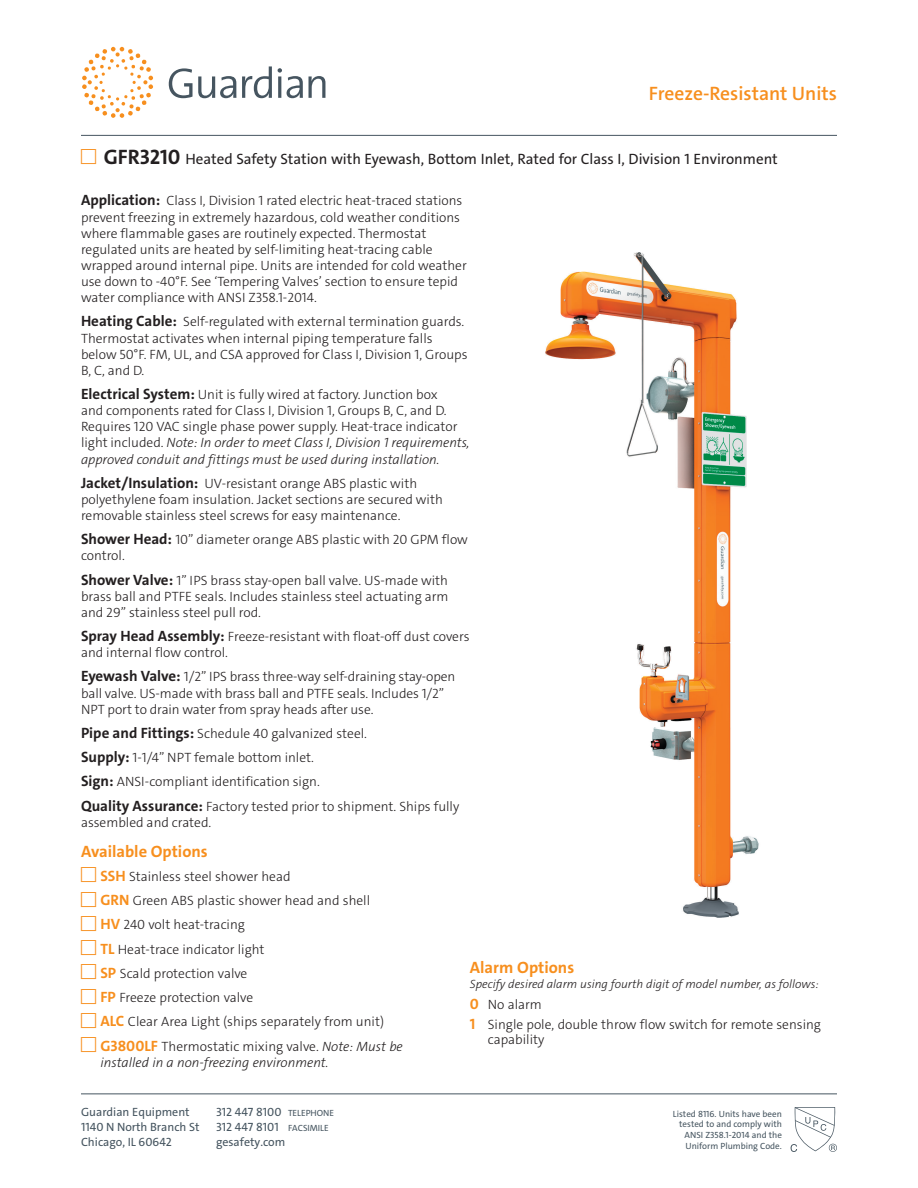
<style>
.page{position:relative;width:918px;height:1188px;background:#fff}
.page>*{position:absolute;margin:0;border:0;box-sizing:border-box;transform-origin:0 0}
.t1{font:600 19.5px "The Sans C4 s";color:#f78f1e}
.Options_Head{font:700 16.5px "The Sans C4 s";color:#f78f1e}
.t2{font:15px "The Sans C4 s";color:#231f20}
.Alarm_Options{font:300 13.5px/16.2px "The Sans C4 s";color:#231f20}
.t3{font:italic 300 13.5px/16.2px "The Sans C4 s";color:#231f20}
.t4{font:12px "The Sans C4 s";color:#465560}
.Options_Head-2{font:italic 300 12px "The Sans C4 s";color:#231f20}
.t5{font:9px/10.8px "The Sans C4 s";color:#465560;text-align:right}
.s1{font-weight:700;font-size:21px}
.s2{font-weight:700;font-size:15px}
.s3{font-style:italic}
.s4{font-weight:700;font-size:15px;color:#f78f1e}
.s5{font-weight:700;font-style:normal;font-size:15px;color:#f78f1e}
.s6{font-style:normal}
.s7{font-size:9px}
</style>
<div class="page">
<hr style="left:81px;top:1094px;width:756px;height:1px;background:#465560">
<svg style="left:242px;top:66px;width:30px;height:32px"></svg>
<svg style="left:278px;top:68px;width:25px;height:30px"></svg>
<svg style="left:309px;top:76px;width:16px;height:22px"></svg>
<svg style="left:169px;top:68px;width:67px;height:30px"></svg>
<svg style="left:82px;top:47px;width:71px;height:71px"></svg>
<hr style="left:81px;top:135px;width:756px;height:1px;background:#465560">
<svg style="left:791px;top:1107px;width:46px;height:45px"></svg>
<img style="left:545px;top:253px;width:214px;height:664px">
<h1 class="t1" style="left:649px;top:81px;width:190px">Freeze-Resistant Units</h1>
<p class="t2" style="left:104px;top:149px;width:676px"><span class="s1">GFR3210</span> Heated Safety Station with Eyewash, Bottom Inlet, Rated for Class I, Division 1 Environment</p>
<p class="Alarm_Options" style="left:81px;top:193px;width:387px"><span class="s2">Application:</span> Class I, Division 1 rated electric heat-traced stations prevent freezing in extremely hazardous, cold weather conditions where flammable gases are routinely expected. Thermostat regulated units are heated by self-limiting heat-tracing cable wrapped around internal pipe. Units are intended for cold weather use down to -40°F. See ‘Tempering Valves’ section to ensure tepid water compliance with ANSI Z358.1-2014.</p>
<p class="Alarm_Options" style="left:81px;top:314px;width:388px"><span class="s2">Heating Cable:</span> Self-regulated with external termination guards.<br>Thermostat activates when internal piping temperature falls below 50°F. FM, UL, and CSA approved for Class I, Division 1, Groups B, C, and D.</p>
<p class="Alarm_Options" style="left:81px;top:387px;width:390px"><span class="s2">Electrical System:</span> Unit is fully wired at factory. Junction box<br>and components rated for Class I, Division 1, Groups B, C, and D.<br>Requires 120 VAC single phase power supply. Heat-trace indicator light included. <span class="s3">Note: In order to meet Class I, Division 1 requirements, approved conduit and fittings must be used during installation.</span></p>
<p class="Alarm_Options" style="left:81px;top:475px;width:363px"><span class="s2">Jacket/Insulation:</span> UV-resistant orange ABS plastic with polyethylene foam insulation. Jacket sections are secured with removable stainless steel screws for easy maintenance.</p>
<p class="Alarm_Options" style="left:81px;top:532px;width:388px"><span class="s2">Shower Head:</span> 10” diameter orange ABS plastic with 20 GPM flow control.</p>
<p class="Alarm_Options" style="left:81px;top:572px;width:369px;text-align:justify"><span class="s2">Shower Valve:</span> 1” IPS brass stay-open ball valve. US-made with brass ball and PTFE seals. Includes stainless steel actuating arm and 29” stainless steel pull rod.</p>
<p class="Alarm_Options" style="left:81px;top:629px;width:390px"><span class="s2">Spray Head Assembly:</span> Freeze-resistant with float-off dust covers and internal flow control.</p>
<p class="Alarm_Options" style="left:81px;top:669px;width:376px"><span class="s2">Eyewash Valve:</span> 1/2” IPS brass three-way self-draining stay-open ball valve. US-made with brass ball and PTFE seals. Includes 1/2”<br>NPT port to drain water from spray heads after use.</p>
<p class="Alarm_Options" style="left:81px;top:725px;width:288px"><span class="s2">Pipe and Fittings:</span> Schedule 40 galvanized steel.</p>
<p class="Alarm_Options" style="left:81px;top:750px;width:235px"><span class="s2">Supply:</span> 1-1/4” NPT female bottom inlet.</p>
<p class="Alarm_Options" style="left:81px;top:774px;width:240px"><span class="s2">Sign:</span> ANSI-compliant identification sign.</p>
<p class="Alarm_Options" style="left:81px;top:798px;width:380px"><span class="s2">Quality Assurance:</span> Factory tested prior to shipment. Ships fully assembled and crated.</p>
<p class="Options_Head" style="left:81px;top:841px;width:128px">Available Options</p>
<p class="Alarm_Options" style="left:100px;top:868px;width:192px"><span class="s4">SSH</span> Stainless steel shower head</p>
<p class="Alarm_Options" style="left:100px;top:893px;width:271px"><span class="s4">GRN</span> Green ABS plastic shower head and shell</p>
<p class="Alarm_Options" style="left:100px;top:917px;width:146px"><span class="s4">HV</span> 240 volt heat-tracing</p>
<p class="Alarm_Options" style="left:100px;top:941px;width:166px"><span class="s4">TL</span> Heat-trace indicator light</p>
<p class="Alarm_Options" style="left:100px;top:965px;width:148px"><span class="s4">SP</span> Scald protection valve</p>
<p class="Alarm_Options" style="left:100px;top:990px;width:154px"><span class="s4">FP</span> Freeze protection valve</p>
<p class="Alarm_Options" style="left:100px;top:1014px;width:285px"><span class="s4">ALC</span> Clear Area Light (ships separately from unit)</p>
<p class="t3" style="left:100px;top:1038px;width:304px"><span class="s5">G3800LF</span> <span class="s6">Thermostatic mixing valve.</span> Note: Must be installed in a non-freezing environment.</p>
<p class="t4" style="left:81px;top:1104px;width:110px">Guardian Equipment</p>
<p class="t4" style="left:216px;top:1104px;width:120px">312 447 8100 <span class="s7">TELEPHONE</span></p>
<p class="t4" style="left:81px;top:1119px;width:120px">1140 N North Branch St</p>
<p class="t4" style="left:216px;top:1119px;width:114px">312 447 8101 <span class="s7">FACSIMILE</span></p>
<p class="t4" style="left:81px;top:1134px;width:93px">Chicago, IL 60642</p>
<p class="t4" style="left:216px;top:1134px;width:71px">gesafety.com</p>
<p class="Options_Head" style="left:470px;top:957px;width:106px">Alarm Options</p>
<p class="Options_Head-2" style="left:470px;top:976px;width:351px">Specify desired alarm using fourth digit of model number, as follows:</p>
<p class="Alarm_Options" style="left:470px;top:996px;width:74px"><span class="s4">0</span> No alarm</p>
<p class="Alarm_Options" style="left:488px;top:1018px;width:335px;line-height:14.2px;text-indent:-18px"><span class="s4">1</span> Single pole, double throw flow switch for remote sensing capability</p>
<p class="t5" style="left:673px;top:1108px;width:110px">Listed 8116. Units have been tested to and comply with<br>ANSI Z358.1-2014 and the<br>Uniform Plumbing Code.</p>
</div>
